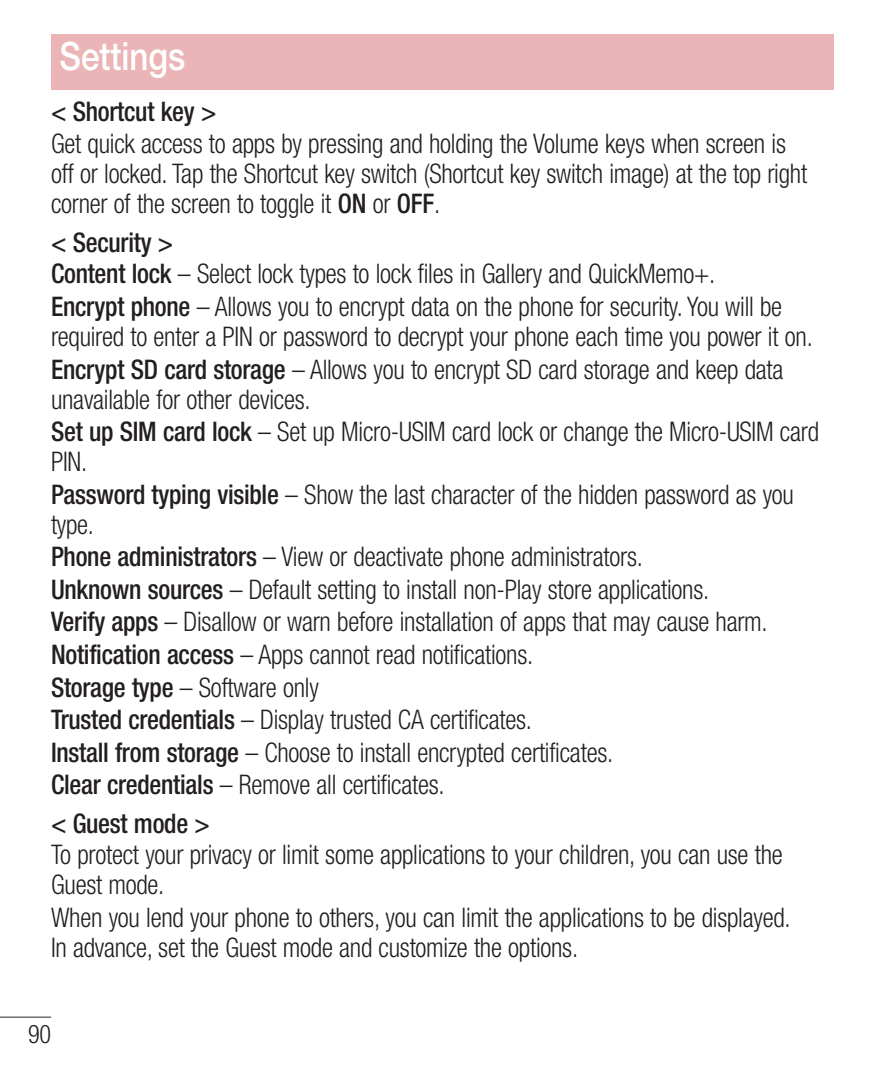
<style>
.page{position:relative;width:893px;height:1072px;background:#fff}
.page>*{position:absolute;margin:0;border:0;box-sizing:border-box;transform-origin:0 0}
.Head_01_Not_Contents{font:500 39px "Helvetica Neue LT Pro";color:#fff;scale:.85 1}
.main{font:300 condensed 27px/30px "Helvetica Neue LT Pro";letter-spacing:-.01em;color:#231f20;scale:.95 1}
.main_bold{font:500 condensed 27px "Helvetica Neue LT Pro";letter-spacing:-.01em;color:#231f20;scale:.95 1}
.t1{font:300 condensed 25.5px "Helvetica Neue LT Pro";color:#231f20;scale:.95 1}
.s1{font-weight:500}
</style>
<div class="page">
<hr style="left:0;top:1016px;width:51px;height:1px;background:#231f20">
<div style="left:51px;top:34px;width:782px;height:55px;background:#ebb5b7"></div>
<p class="Head_01_Not_Contents" style="left:60px;top:33px;width:150px">Settings</p>
<p class="main_bold" style="left:51px;top:96px;width:176px">&lt; Shortcut key &gt;</p>
<p class="main" style="left:51px;top:128px;width:797px">Get quick access to apps by pressing and holding the Volume keys when screen is off or locked. Tap the Shortcut key switch (Shortcut key switch image) at the top right corner of the screen to toggle it <span class="s1">ON</span> or <span class="s1">OFF</span>.</p>
<p class="main_bold" style="left:51px;top:226px;width:130px">&lt; Security &gt;</p>
<p class="main" style="left:51px;top:258px;width:701px"><span class="s1">Content lock</span> – Select lock types to lock files in Gallery and QuickMemo+.</p>
<p class="main" style="left:51px;top:291px;width:803px"><span class="s1">Encrypt phone</span> – Allows you to encrypt data on the phone for security. You will be required to enter a PIN or password to decrypt your phone each time you power it on.</p>
<p class="main" style="left:51px;top:354px;width:772px"><span class="s1">Encrypt SD card storage</span> – Allows you to encrypt SD card storage and keep data unavailable for other devices.</p>
<p class="main" style="left:51px;top:416px;width:810px"><span class="s1">Set up SIM card lock</span> – Set up Micro-USIM card lock or change the Micro-USIM card<br>PIN.</p>
<p class="main" style="left:51px;top:479px;width:783px"><span class="s1">Password typing visible</span> – Show the last character of the hidden password as you type.</p>
<p class="main" style="left:51px;top:541px;width:624px"><span class="s1">Phone administrators</span> – View or deactivate phone administrators.</p>
<p class="main" style="left:51px;top:574px;width:694px"><span class="s1">Unknown sources</span> – Default setting to install non-Play store applications.</p>
<p class="main" style="left:51px;top:606px;width:756px"><span class="s1">Verify apps</span> – Disallow or warn before installation of apps that may cause harm.</p>
<p class="main" style="left:51px;top:639px;width:509px"><span class="s1">Notification access</span> – Apps cannot read notifications.</p>
<p class="main" style="left:51px;top:671px;width:284px"><span class="s1">Storage type</span> – Software only</p>
<p class="main" style="left:51px;top:704px;width:508px"><span class="s1">Trusted credentials</span> – Display trusted CA certificates.</p>
<p class="main" style="left:51px;top:737px;width:593px"><span class="s1">Install from storage</span> – Choose to install encrypted certificates.</p>
<p class="main" style="left:51px;top:769px;width:416px"><span class="s1">Clear credentials</span> – Remove all certificates.</p>
<p class="main_bold" style="left:51px;top:807px;width:169px">&lt; Guest mode &gt;</p>
<p class="main" style="left:51px;top:839px;width:772px">To protect your privacy or limit some applications to your children, you can use the<br>Guest mode.</p>
<p class="main" style="left:51px;top:902px;width:780px">When you lend your phone to others, you can limit the applications to be displayed.<br>In advance, set the Guest mode and customize the options.</p>
<p class="t1" style="left:28px;top:1019px;width:26px">90</p>
</div>
